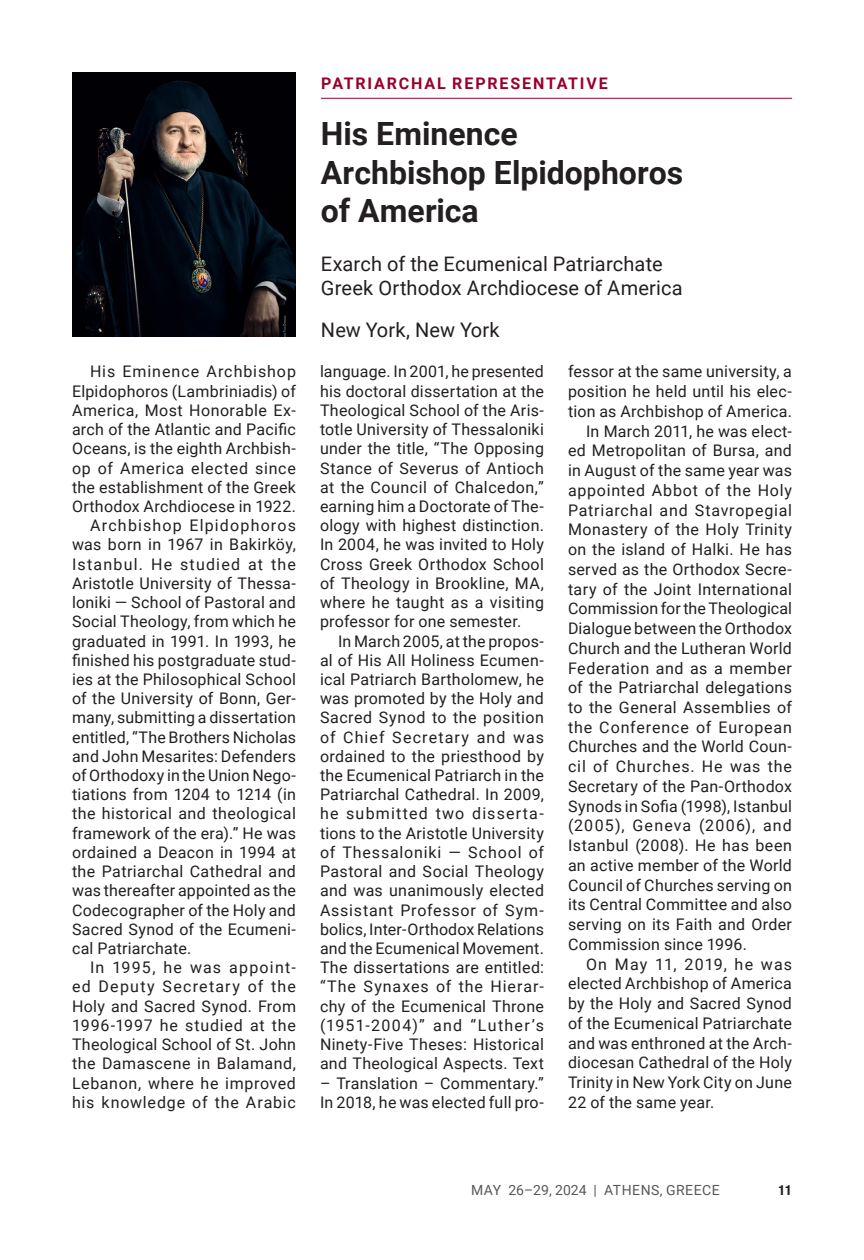
<style>
.page{position:relative;width:864px;height:1260px;background:#fff}
.page>*{position:absolute;margin:0;border:0;box-sizing:border-box;transform-origin:0 0}
.t1{font:700 32px/38.4px "Roboto";color:#231f20}
.t2{font:20px/24px "Roboto";letter-spacing:.005em;color:#231f20}
.b1{font:16px/19.2px "Roboto";letter-spacing:.02em;color:#231f20;text-align:justify}
.t3{font:700 16px "Roboto";letter-spacing:.115em;color:#98012d}
.t4{font:14px "Roboto";letter-spacing:.035em;color:#57585a}
.t5{font:700 condensed 14px "Helvetica Neue";color:#231f20}
</style>
<div class="page">
<img style="left:72px;top:72px;width:224px;height:265px">
<hr style="left:321px;top:98px;width:471px;height:1px;background:#98012d">
<p class="b1" style="left:72px;top:362px;width:226px;text-indent:18px">His Eminence Archbishop Elpidophoros (Lambriniadis) of America, Most Honorable Ex&shy;arch of the Atlantic and Pacific Oceans, is the eighth Archbish&shy;op of America elected since the establishment of the Greek Orthodox Archdiocese in 1922.</p>
<p class="b1" style="left:72px;top:515px;width:226px;text-indent:18px">Archbishop Elpidophoros was born in 1967 in Bakirköy, Istanbul. He studied at the Aristotle University of Thessa&shy;loniki — School of Pastoral and Social Theology, from which he graduated in 1991. In 1993, he finished his postgraduate stud&shy;ies at the Philosophical School of the University of Bonn, Ger&shy;many, submitting a dissertation entitled, “The Brothers Nicholas and John Mesarites: Defenders of Orthodoxy in the Union Nego&shy;tiations from 1204 to 1214 (in the historical and theological framework of the era).” He was ordained a Deacon in 1994 at the Patriarchal Cathedral and was thereafter appointed as the Codecographer of the Holy and Sacred Synod of the Ecumeni&shy;cal Patriarchate.</p>
<p class="b1" style="left:72px;top:957px;width:226px;text-indent:18px">In 1995, he was appoint&shy;ed Deputy Secretary of the Holy and Sacred Synod. From 1996-1997 he studied at the Theological School of St. John the Damascene in Balamand, Lebanon, where he improved his knowledge of the Arabic</p>
<p class="t3" style="left:321px;top:72px;width:288px">PATRIARCHAL REPRESENTATIVE</p>
<p class="t1" style="left:321px;top:113px;width:364px">His Eminence<br>Archbishop Elpidophoros of America</p>
<p class="t2" style="left:321px;top:251px;width:363px">Exarch of the Ecumenical Patriarchate<br>Greek Orthodox Archdiocese of America</p>
<p class="t2" style="left:321px;top:317px;width:180px">New York, New York</p>
<p class="b1" style="left:320px;top:362px;width:226px">language. In 2001, he presented his doctoral dissertation at the Theological School of the Aris&shy;totle University of Thessaloniki under the title, “The Opposing Stance of Severus of Antioch at the Council of Chalcedon,” earning him a Doctorate of The&shy;ology with highest distinction.<br>In 2004, he was invited to Holy Cross Greek Orthodox School of Theology in Brookline, MA, where he taught as a visiting professor for one semester.</p>
<p class="b1" style="left:320px;top:631px;width:226px;text-indent:18px">In March 2005, at the propos&shy;al of His All Holiness Ecumen&shy;ical Patriarch Bartholomew, he was promoted by the Holy and Sacred Synod to the position of Chief Secretary and was ordained to the priesthood by the Ecumenical Patriarch in the Patriarchal Cathedral. In 2009, he submitted two disserta&shy;tions to the Aristotle University of Thessaloniki — School of Pastoral and Social Theology and was unanimously elected Assistant Professor of Sym&shy;bolics, Inter-Orthodox Relations and the Ecumenical Movement.<br>The dissertations are entitled: “The Synaxes of the Hierar&shy;chy of the Ecumenical Throne (1951-2004)” and “Luther’s Ninety-Five Theses: Historical and Theological Aspects. Text</p>
<p class="b1" style="left:320px;top:1073px;width:226px">– Translation – Commentary.”<br>In 2018, he was elected full pro-</p>
<p class="b1" style="left:568px;top:361px;width:226px;line-height:19.8px">fessor at the same university, a position he held until his elec&shy;tion as Archbishop of America.</p>
<p class="b1" style="left:568px;top:421px;width:226px;line-height:19.8px;text-indent:18px">In March 2011, he was elect&shy;ed Metropolitan of Bursa, and in August of the same year was appointed Abbot of the Holy Patriarchal and Stavropegial Monastery of the Holy Trinity on the island of Halki. He has served as the Orthodox Secre&shy;tary of the Joint International Commission for the Theological Dialogue between the Orthodox Church and the Lutheran World Federation and as a member of the Patriarchal delegations to the General Assemblies of the Conference of European Churches and the World Coun&shy;cil of Churches. He was the Secretary of the Pan-Orthodox Synods in Sofia (1998), Istanbul (2005), Geneva (2006), and Istanbul (2008). He has been an active member of the World Council of Churches serving on its Central Committee and also serving on its Faith and Order Commission since 1996.</p>
<p class="b1" style="left:568px;top:953px;width:226px;line-height:19.8px;text-indent:18px">On May 11, 2019, he was elected Archbishop of America by the Holy and Sacred Synod of the Ecumenical Patriarchate and was enthroned at the Arch&shy;diocesan Cathedral of the Holy Trinity in New York City on June 22 of the same year.</p>
<p class="t4" style="left:471px;top:1181px;width:250px">MAY 26–29, 2024 | ATHENS, GREECE</p>
<p class="t5" style="left:779px;top:1178px;width:15px">11</p>
</div>
